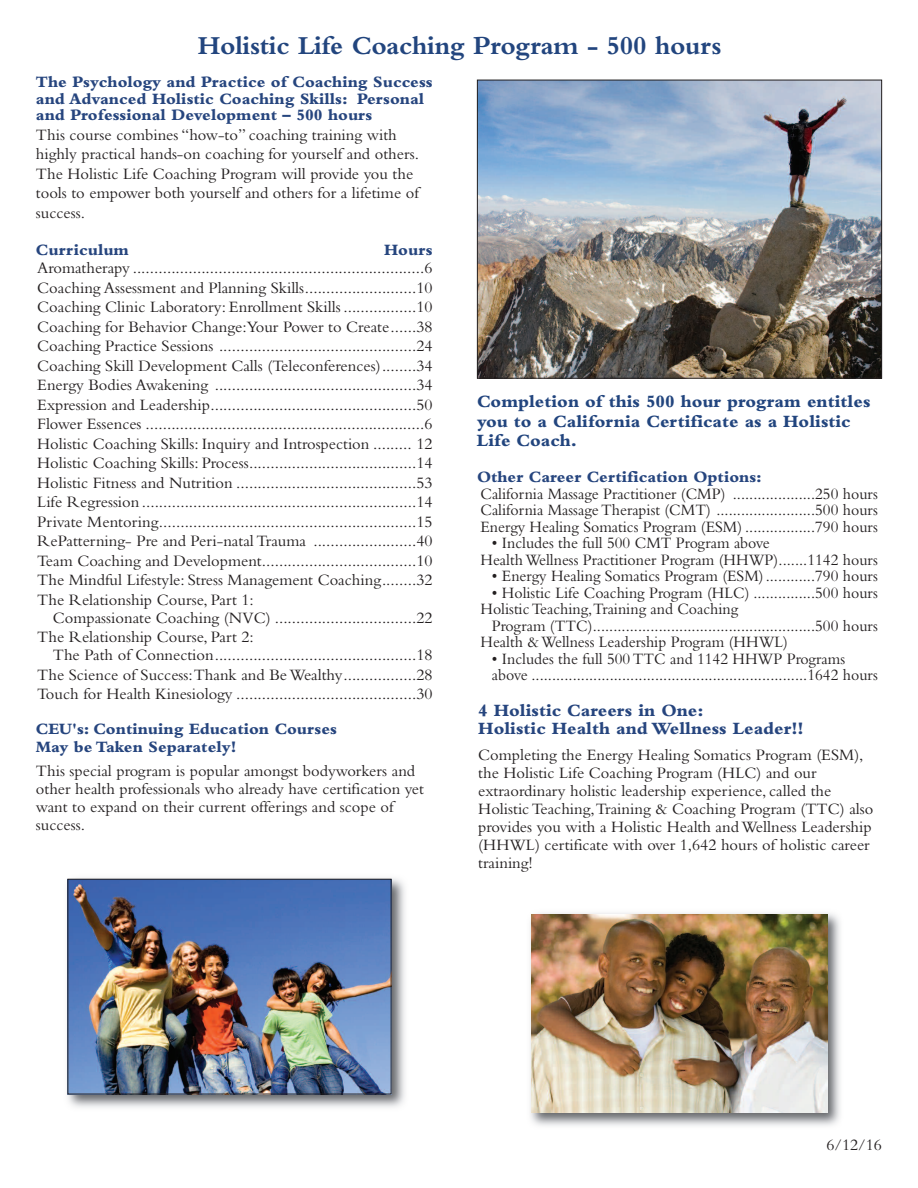
<style>
.page{position:relative;width:918px;height:1188px;background:#fff}
.page>*{position:absolute;margin:0;border:0;box-sizing:border-box;transform-origin:0 0}
.t1{font:700 27px "Bembo Std";letter-spacing:-.01em;color:#22457e}
.t2{font:800 18px/19.5px "Bembo Std";color:#22457e}
.t3{font:800 18px/18px "Bembo Std";color:#26457e}
.t4{font:16.5px/19.5px "Bembo Std";color:#231f20}
.t5{font:16.5px/16.5px "Bembo Std";color:#231f20;scale:.96 1}
.t6{font:800 16.5px/16.5px "Bembo Std";color:#26457e}
</style>
<div class="page">
<img style="left:479px;top:82px;width:401px;height:295px">
<div style="left:477px;top:80px;width:405px;height:299px;border:1px solid #231f20"></div>
<img style="left:530px;top:913px;width:310px;height:213px">
<img style="left:531px;top:914px;width:296px;height:199px">
<img style="left:67px;top:878px;width:338px;height:230px">
<img style="left:70px;top:881px;width:320px;height:211px">
<div style="left:68px;top:879px;width:324px;height:215px;border:1px solid #231f20"></div>
<h1 class="t1" style="left:198px;top:36px;width:525px">Holistic Life Coaching Program - 500 hours</h1>
<p class="t6" style="left:36px;top:76px;width:398px">The Psychology and Practice of Coaching Success and Advanced Holistic Coaching Skills: Personal and Professional Development – 500 hours</p>
<p class="t4" style="left:36px;top:126px;width:385px">This course combines “how-to” coaching training with highly practical hands-on coaching for yourself and others.<br>The Holistic Life Coaching Program will provide you the tools to empower both yourself and others for a lifetime of success.</p>
<p class="t6" style="left:36px;top:244px;width:95px">Curriculum</p>
<p class="t6" style="left:384px;top:244px;width:50px">Hours</p>
<p class="t4" style="left:37px;top:260px;width:397px;text-align:justify">Aromatherapy ....................................................................6<br>Coaching Assessment and Planning Skills..........................10<br>Coaching Clinic Laboratory: Enrollment Skills .................10<br>Coaching for Behavior Change:Your Power to Create......38<br>Coaching Practice Sessions ..............................................24<br>Coaching Skill Development Calls (Teleconferences)........34<br>Energy Bodies Awakening ...............................................34<br>Expression and Leadership................................................50<br>Flower Essences .................................................................6<br>Holistic Coaching Skills: Inquiry and Introspection ......... 12<br>Holistic Coaching Skills: Process.......................................14<br>Holistic Fitness and Nutrition ..........................................53<br>Life Regression ................................................................14<br>Private Mentoring............................................................15<br>RePatterning- Pre and Peri-natalTrauma ........................40<br>Team Coaching and Development....................................10<br>The Mindful Lifestyle: Stress Management Coaching........32<br>The Relationship Course, Part 1:</p>
<p class="t4" style="left:37px;top:609px;width:397px;text-indent:16px">Compassionate Coaching (NVC) .................................22<br>The Relationship Course, Part 2:</p>
<p class="t4" style="left:37px;top:647px;width:397px;text-align:justify;text-indent:16px">The Path of Connection...............................................18<br>The Science of Success:Thank and BeWealthy.................28<br>Touch for Health Kinesiology ..........................................30</p>
<p class="t6" style="left:36px;top:721px;width:303px;line-height:18px">CEU's: Continuing Education Courses<br>May be Taken Separately!</p>
<p class="t4" style="left:36px;top:763px;width:390px;line-height:18px">This special program is popular amongst bodyworkers and other health professionals who already have certification yet want to expand on their current offerings and scope of success.</p>
<p class="t2" style="left:477px;top:394px;width:395px">Completion of this 500 hour program entitles you to a California Certificate as a Holistic<br>Life Coach.</p>
<p class="t6" style="left:477px;top:471px;width:286px">Other Career Certification Options:</p>
<p class="t5" style="left:481px;top:487px;width:416px;text-align:justify">California Massage Practitioner (CMP) ....................250 hours California MassageTherapist (CMT) ........................500 hours Energy Healing Somatics Program (ESM) .................790 hours</p>
<p class="t5" style="left:481px;top:537px;width:416px;text-indent:11px">• Includes the full 500 CMT Program above<br>HealthWellness Practitioner Program (HHWP).......1142 hours</p>
<p class="t5" style="left:492px;top:570px;width:404px">• Energy Healing Somatics Program (ESM)............790 hours</p>
<p class="t5" style="left:481px;top:586px;width:416px;text-indent:11px">• Holistic Life Coaching Program (HLC) ...............500 hours<br>HolisticTeaching,Training and Coaching</p>
<p class="t5" style="left:481px;top:619px;width:416px;text-indent:11px">Program (TTC)......................................................500 hours<br>Health &amp;Wellness Leadership Program (HHWL)</p>
<p class="t5" style="left:492px;top:652px;width:404px">• Includes the full 500TTC and 1142 HHWP Programs above ...................................................................1642 hours</p>
<p class="t3" style="left:478px;top:704px;width:327px">4 Holistic Careers in One:<br>Holistic Health and Wellness Leader!!</p>
<p class="t4" style="left:478px;top:747px;width:397px;line-height:18px">Completing the Energy Healing Somatics Program (ESM), the Holistic Life Coaching Program (HLC) and our extraordinary holistic leadership experience, called the HolisticTeaching,Training &amp; Coaching Program (TTC) also provides you with a Holistic Health andWellness Leadership (HHWL) certificate with over 1,642 hours of holistic career training!</p>
<p class="t4" style="left:826px;top:1137px;width:57px">6/12/16</p>
</div>
